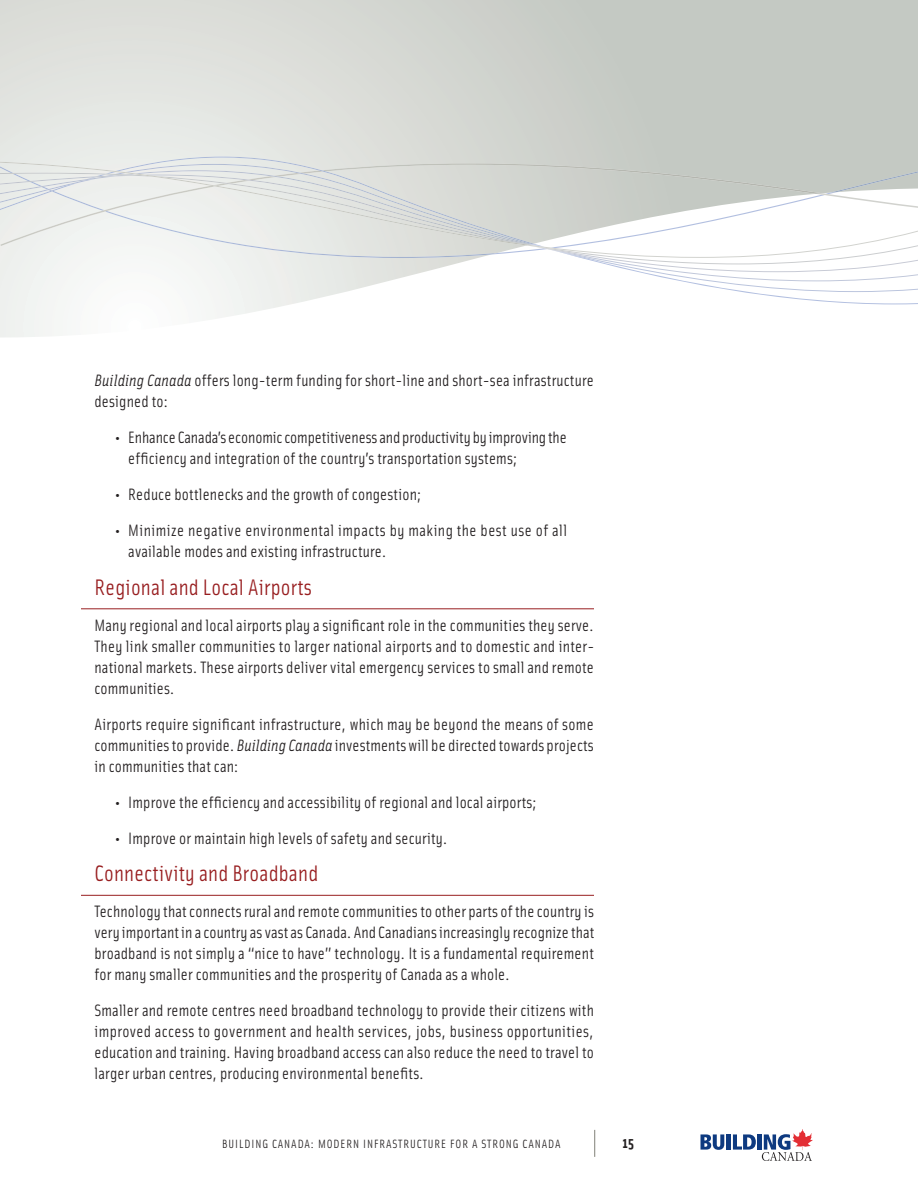
<style>
.page{position:relative;width:918px;height:1188px;background:#fff}
.page>*{position:absolute;margin:0;border:0;box-sizing:border-box;transform-origin:0 0}
.t1{font:22.5px "Solex";letter-spacing:.01em;color:#981e20}
.t2{font:16.5px/21px "Solex";letter-spacing:.01em;color:#231f20;text-align:justify}
.t3{font:16.5px/21px "Solex";letter-spacing:.03em;color:#231f20}
.t4{font:700 15px "Solex";color:#231f20}
.t5{font:12px "Solex";letter-spacing:.075em;color:#231f20}
.s1{font-style:italic}
</style>
<div class="page">
<svg style="left:594px;top:1130px;width:1px;height:27px"></svg>
<svg style="left:701px;top:1134px;width:23px;height:16px"></svg>
<hr style="left:727px;top:1134px;width:4px;height:16px;background:#0e3a80">
<svg style="left:733px;top:1134px;width:23px;height:16px"></svg>
<div style="left:757px;top:1134px;width:5px;height:16px;background:#0e3a80"></div>
<svg style="left:762px;top:1129px;width:51px;height:32px"></svg>
<svg style="left:0;top:0;width:918px;height:337px"></svg>
<hr style="left:81px;top:608px;width:513px;height:1px;background:#981e20">
<hr style="left:81px;top:895px;width:513px;height:1px;background:#981e20">
<svg style="left:0;top:157px;width:534px;height:7px;background:#dfe2e0"></svg>
<svg style="left:0;top:164px;width:918px;height:140px"></svg>
<svg style="left:0;top:162px;width:529px;height:83px;background:#e2e4e2"></svg>
<p class="t2" style="left:94px;top:370px;width:501px"><span class="s1">Building Canada</span> offers long-term funding for short-line and short-sea infrastructure designed to:</p>
<p class="t2" style="left:128px;top:427px;width:440px;text-indent:-13px">• enhance Canada’s economic competitiveness and productivity by improving the efficiency and integration of the country’s transportation systems;</p>
<p class="t2" style="left:115px;top:484px;width:308px">• reduce bottlenecks and the growth of congestion;</p>
<p class="t3" style="left:128px;top:520px;width:440px;text-indent:-13px">• Minimize negative environmental impacts by making the best use of all available modes and existing infrastructure.</p>
<h1 class="t1" style="left:94px;top:573px;width:219px">regional and local airports</h1>
<p class="t2" style="left:94px;top:614px;width:501px">Many regional and local airports play a significant role in the communities they serve. they link smaller communities to larger national airports and to domestic and inter&shy;national markets. these airports deliver vital emergency services to small and remote communities.</p>
<p class="t2" style="left:94px;top:713px;width:501px">airports require significant infrastructure, which may be beyond the means of some communities to provide. <span class="s1">Building Canada</span> investments will be directed towards projects in communities that can:</p>
<p class="t2" style="left:115px;top:791px;width:424px">• Improve the efficiency and accessibility of regional and local airports;</p>
<p class="t2" style="left:115px;top:827px;width:334px">• Improve or maintain high levels of safety and security.</p>
<h1 class="t1" style="left:94px;top:859px;width:225px">Connectivity and Broadband</h1>
<p class="t2" style="left:94px;top:901px;width:501px">technology that connects rural and remote communities to other parts of the country is very important in a country as vast as Canada. and Canadians increasingly recognize that broadband is not simply a “nice to have” technology. It is a fundamental requirement for many smaller communities and the prosperity of Canada as a whole.</p>
<p class="t2" style="left:94px;top:1000px;width:501px">Smaller and remote centres need broadband technology to provide their citizens with improved access to government and health services, jobs, business opportunities, education and training. Having broadband access can also reduce the need to travel to larger urban centres, producing environmental benefits.</p>
<p class="t5" style="left:222px;top:1136px;width:340px">BuIldIng Canada: Modern InfraStruCture for a Strong Canada</p>
<p class="t4" style="left:623px;top:1133px;width:13px">15</p>
</div>
